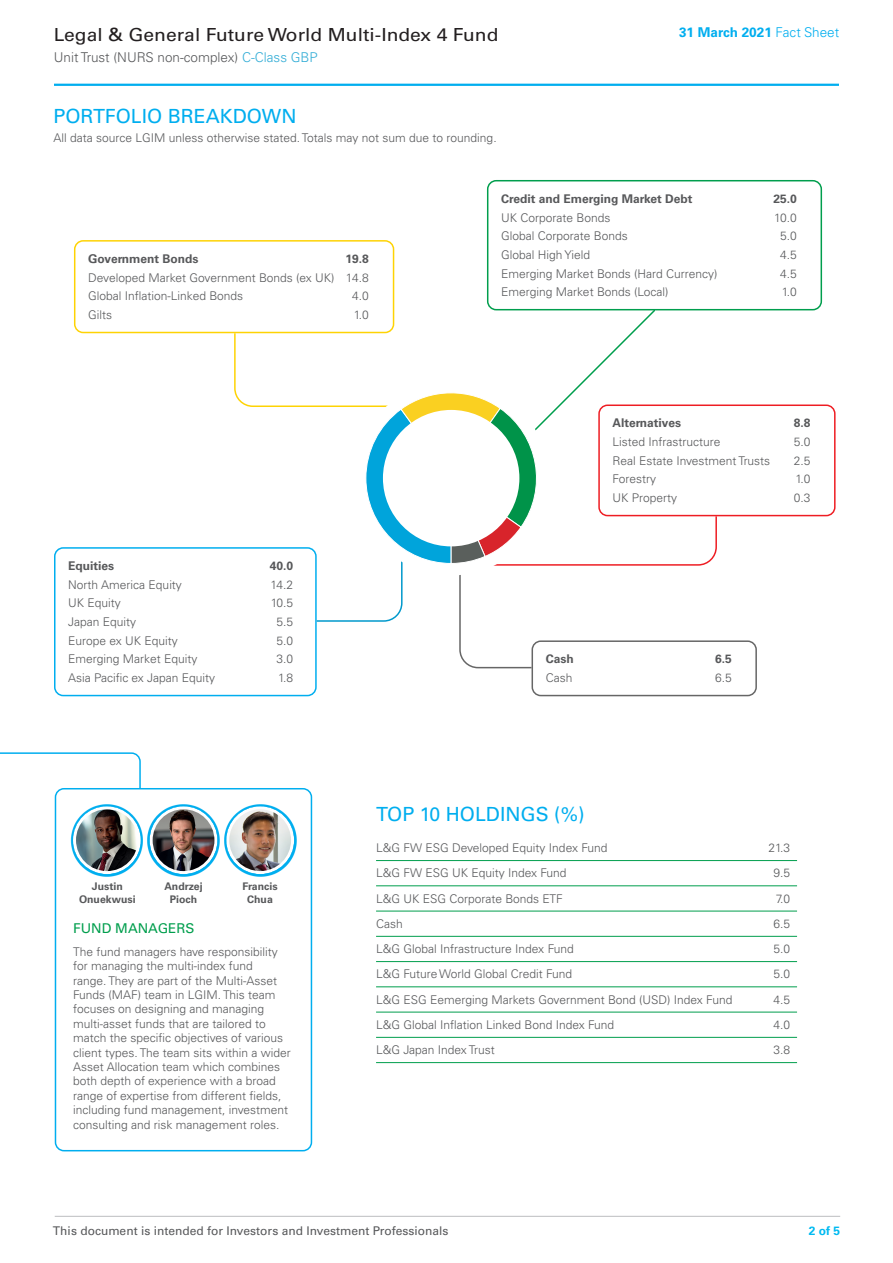
<style>
.page{position:relative;width:893px;height:1263px;background:#fff}
.page>*{position:absolute;margin:0;border:0;box-sizing:border-box;transform-origin:0 0}
.t1{font:19.5px "Univers LT Pro 55 Roman";color:#00aeef}
.t2{font:18px "Univers LT Pro 55 Roman";color:#231f20;scale:1.07 1}
.t3{font:300 13.5px "Univers LT Pro 45";color:#57585a}
.t4{font:700 13.5px "Univers LT Pro 65";color:#00aeef}
.t5{font:13.5px "Univers LT Pro 55 Roman";color:#009e4d}
.t6{font:300 12px/14.4px "Univers LT Pro 45";color:#57585a}
.t7{font:700 12px "Univers LT Pro 65";color:#57585a}
.t8{font:12px "Univers LT Pro 55 Roman";color:#57585a}
.t9{font:700 12px "Univers LT Pro 65";color:#00baf1}
.t10{font:700 10.5px/12.6px "Univers LT Pro 65";color:#57585a;text-align:center}
.s1{color:#33add6}
.s2{font-family:"Univers LT Pro 45";font-weight:300}
</style>
<div class="page">
<hr style="left:54px;top:84px;width:785px;height:2px;background:#00aeef">
<hr style="left:55px;top:1216px;width:785px;height:1px;background:#bcbdc0">
<svg style="left:0;top:752px;width:141px;height:38px"></svg>
<hr style="left:376px;top:860px;width:421px;height:1px;background:#009e4d">
<hr style="left:376px;top:885px;width:421px;height:1px;background:#009e4d">
<hr style="left:376px;top:911px;width:421px;height:1px;background:#009e4d">
<hr style="left:376px;top:936px;width:421px;height:1px;background:#009e4d">
<hr style="left:376px;top:961px;width:421px;height:1px;background:#009e4d">
<hr style="left:376px;top:986px;width:421px;height:1px;background:#009e4d">
<hr style="left:376px;top:1012px;width:421px;height:1px;background:#009e4d">
<hr style="left:376px;top:1037px;width:421px;height:1px;background:#009e4d">
<hr style="left:376px;top:1062px;width:421px;height:1px;background:#009e4d">
<div style="left:55px;top:788px;width:257px;height:363px;border:2px solid #00aeef;border-radius:9px"></div>
<img style="left:154px;top:804px;width:58px;height:71px">
<img style="left:212px;top:804px;width:85px;height:71px">
<img style="left:70px;top:804px;width:84px;height:71px">
<div style="left:54px;top:547px;width:263px;height:149px;border:2px solid #00aeef;border-radius:9px"></div>
<div style="left:74px;top:240px;width:320px;height:93px;border:2px solid #fed304;border-radius:9px"></div>
<div style="left:487px;top:180px;width:335px;height:130px;border:2px solid #009e4d;border-radius:9px"></div>
<div style="left:598px;top:404px;width:237px;height:112px;border:2px solid #ee1d23;border-radius:9px"></div>
<div style="left:531px;top:640px;width:226px;height:56px;border:2px solid #666;border-radius:9px"></div>
<svg style="left:233px;top:310px;width:485px;height:359px"></svg>
<div style="left:383px;top:410px;width:136px;height:136px;background:#fff;border-radius:50%"></div>
<h2 class="t2" style="left:54px;top:24px;width:417px">Legal &amp; General Future World Multi-Index 4 Fund</h2>
<p class="t3" style="left:54px;top:49px;width:265px">Unit Trust (NURS non-complex) <span class="s1">C-Class GBP</span></p>
<h1 class="t1" style="left:54px;top:105px;width:244px">PORTFOLIO BREAKDOWN</h1>
<p class="t6" style="left:54px;top:130px;width:445px">All data source LGIM unless otherwise stated. Totals may not sum due to rounding.</p>
<p class="t4" style="left:679px;top:25px;width:162px">31 March 2021 <span class="s2">Fact Sheet</span></p>
<p class="t7" style="left:88px;top:252px;width:112px">Government Bonds</p>
<p class="t7" style="left:346px;top:252px;width:25px">19.8</p>
<p class="t6" style="left:88px;top:268px;width:282px;line-height:18.6px">Developed Market Government Bonds (ex UK) 14.8<br>Global Inflation-Linked Bonds</p>
<p class="t6" style="left:352px;top:289px;width:18px">4.0</p>
<p class="t6" style="left:88px;top:307px;width:26px">Gilts</p>
<p class="t6" style="left:354px;top:307px;width:16px">1.0</p>
<p class="t7" style="left:68px;top:559px;width:48px">Equities</p>
<p class="t7" style="left:270px;top:559px;width:25px">40.0</p>
<p class="t6" style="left:68px;top:577px;width:115px">North America Equity</p>
<p class="t6" style="left:271px;top:577px;width:24px">14.2</p>
<p class="t6" style="left:68px;top:596px;width:54px">UK Equity</p>
<p class="t6" style="left:271px;top:596px;width:24px">10.5</p>
<p class="t6" style="left:68px;top:615px;width:69px">Japan Equity</p>
<p class="t6" style="left:277px;top:615px;width:18px">5.5</p>
<p class="t6" style="left:68px;top:633px;width:111px">Europe ex UK Equity</p>
<p class="t6" style="left:277px;top:633px;width:18px">5.0</p>
<p class="t6" style="left:68px;top:652px;width:131px">Emerging Market Equity</p>
<p class="t6" style="left:277px;top:652px;width:18px">3.0</p>
<p class="t6" style="left:68px;top:670px;width:148px">Asia Pacific ex Japan Equity</p>
<p class="t6" style="left:278px;top:670px;width:16px">1.8</p>
<p class="t7" style="left:501px;top:192px;width:193px">Credit and Emerging Market Debt</p>
<p class="t7" style="left:773px;top:192px;width:25px">25.0</p>
<p class="t6" style="left:501px;top:210px;width:111px">UK Corporate Bonds</p>
<p class="t6" style="left:774px;top:210px;width:24px">10.0</p>
<p class="t6" style="left:501px;top:229px;width:128px">Global Corporate Bonds</p>
<p class="t6" style="left:780px;top:229px;width:18px">5.0</p>
<p class="t6" style="left:501px;top:247px;width:90px">Global High Yield</p>
<p class="t6" style="left:780px;top:247px;width:18px">4.5</p>
<p class="t6" style="left:501px;top:266px;width:218px">Emerging Market Bonds (Hard Currency)</p>
<p class="t6" style="left:780px;top:266px;width:18px">4.5</p>
<p class="t6" style="left:501px;top:285px;width:169px">Emerging Market Bonds (Local)</p>
<p class="t6" style="left:782px;top:285px;width:16px">1.0</p>
<p class="t7" style="left:613px;top:416px;width:70px">Alternatives</p>
<p class="t7" style="left:794px;top:416px;width:18px">8.8</p>
<p class="t6" style="left:613px;top:435px;width:109px">Listed Infrastructure</p>
<p class="t6" style="left:794px;top:435px;width:18px">5.0</p>
<p class="t6" style="left:613px;top:453px;width:159px">Real Estate Investment Trusts</p>
<p class="t6" style="left:794px;top:453px;width:18px">2.5</p>
<p class="t6" style="left:613px;top:472px;width:45px">Forestry</p>
<p class="t6" style="left:796px;top:472px;width:16px">1.0</p>
<p class="t6" style="left:613px;top:491px;width:66px">UK Property</p>
<p class="t6" style="left:794px;top:491px;width:18px">0.3</p>
<p class="t7" style="left:546px;top:652px;width:30px">Cash</p>
<p class="t7" style="left:715px;top:652px;width:18px">6.5</p>
<p class="t6" style="left:546px;top:670px;width:28px">Cash</p>
<p class="t6" style="left:715px;top:670px;width:18px">6.5</p>
<p class="t10" style="left:79px;top:880px;width:58px">Justin<br>Onuekwusi</p>
<p class="t10" style="left:164px;top:880px;width:40px">Andrzej<br>Pioch</p>
<p class="t10" style="left:242px;top:880px;width:37px">Francis<br>Chua</p>
<p class="t5" style="left:73px;top:920px;width:123px">FUND MANAGERS</p>
<p class="t6" style="left:73px;top:944px;width:219px">The fund managers have responsibility for managing the multi-index fund<br>range. They are part of the Multi-Asset Funds (MAF) team in LGIM. This team focuses on designing and managing multi-asset funds that are tailored to match the specific objectives of various client types. The team sits within a wider Asset Allocation team which combines both depth of experience with a broad range of expertise from different fields, including fund management, investment consulting and risk management roles.</p>
<h1 class="t1" style="left:376px;top:802px;width:210px">TOP 10 HOLDINGS (%)</h1>
<p class="t6" style="left:376px;top:841px;width:233px">L&amp;G FW ESG Developed Equity Index Fund</p>
<p class="t6" style="left:768px;top:841px;width:23px">21.3</p>
<p class="t6" style="left:376px;top:866px;width:192px">L&amp;G FW ESG UK Equity Index Fund</p>
<p class="t6" style="left:773px;top:866px;width:18px">9.5</p>
<p class="t6" style="left:376px;top:891px;width:188px">L&amp;G UK ESG Corporate Bonds ETF</p>
<p class="t6" style="left:776px;top:891px;width:16px">7.0</p>
<p class="t6" style="left:376px;top:916px;width:28px">Cash</p>
<p class="t6" style="left:773px;top:916px;width:18px">6.5</p>
<p class="t6" style="left:376px;top:942px;width:199px">L&amp;G Global Infrastructure Index Fund</p>
<p class="t6" style="left:773px;top:942px;width:18px">5.0</p>
<p class="t6" style="left:376px;top:967px;width:198px">L&amp;G Future World Global Credit Fund</p>
<p class="t6" style="left:773px;top:967px;width:18px">5.0</p>
<p class="t6" style="left:376px;top:992px;width:358px">L&amp;G ESG Eemerging Markets Government Bond (USD) Index Fund</p>
<p class="t6" style="left:773px;top:992px;width:18px">4.5</p>
<p class="t6" style="left:376px;top:1017px;width:240px">L&amp;G Global Inflation Linked Bond Index Fund</p>
<p class="t6" style="left:773px;top:1017px;width:18px">4.0</p>
<p class="t6" style="left:376px;top:1043px;width:120px">L&amp;G Japan Index Trust</p>
<p class="t6" style="left:773px;top:1043px;width:18px">3.8</p>
<p class="t8" style="left:53px;top:1224px;width:397px">This document is intended for Investors and Investment Professionals</p>
<p class="t9" style="left:809px;top:1223px;width:33px">2 of 5</p>
</div>
